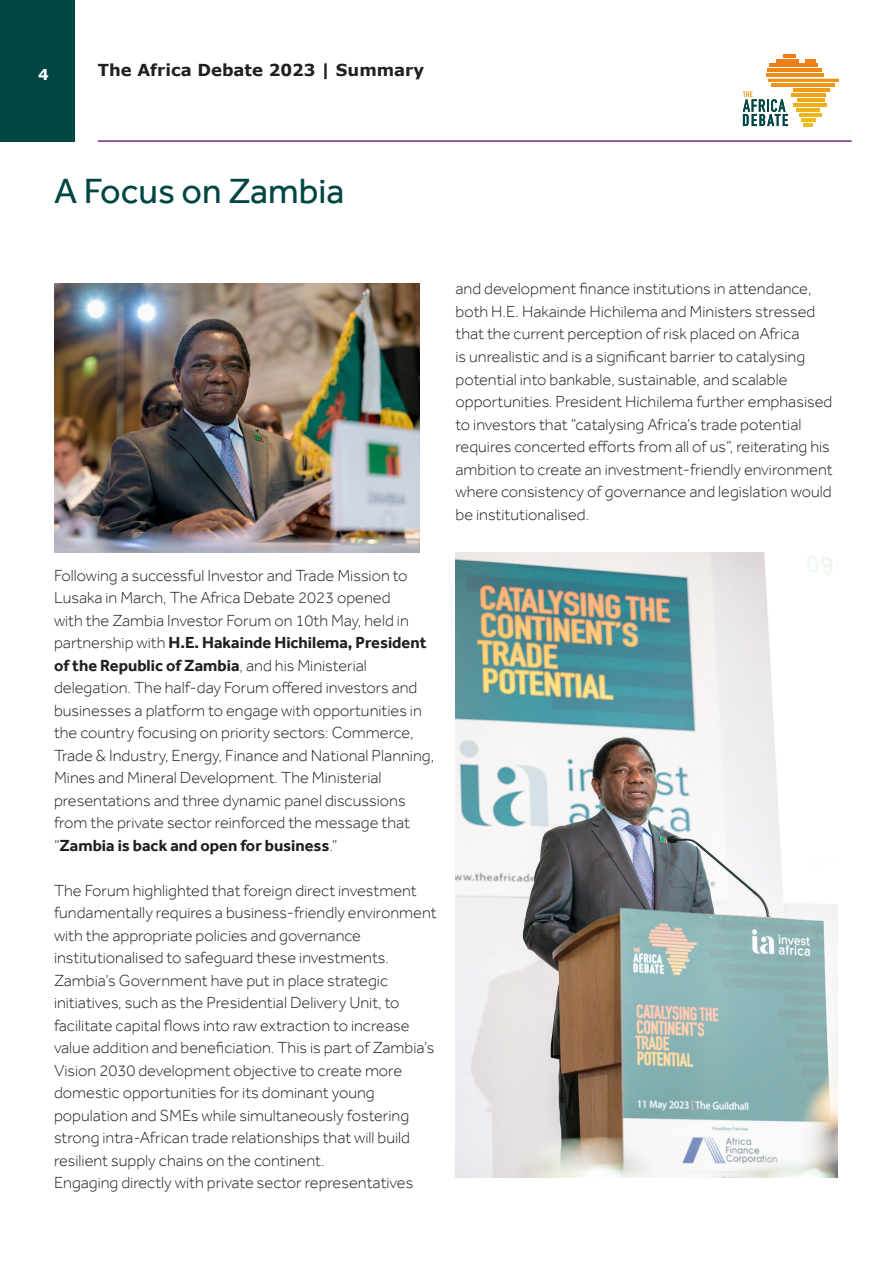
<style>
.page{position:relative;width:893px;height:1263px;background:#fff}
.page>*{position:absolute;margin:0;border:0;box-sizing:border-box;transform-origin:0 0}
.t1{font:36px "Effra";color:#004643}
.Paragraph_Style_1{font:300 16.5px/22.5px "Effra";color:#231f20}
.t2{font:700 16.5px "Verdana";color:#231f20}
.t3{font:700 15px "Verdana";color:#fff}
.s1{font-weight:700}
</style>
<div class="page">
<hr style="left:98px;top:140px;width:754px;height:2px;background:#702a83">
<div style="left:0;top:0;width:75px;height:142px;background:#004643"></div>
<svg style="left:783px;top:54px;width:12px;height:3px"></svg>
<svg style="left:806px;top:59px;width:10px;height:3px"></svg>
<hr style="left:776px;top:59px;width:22px;height:3px;background:#ef7d18">
<hr style="left:770px;top:64px;width:48px;height:3px;background:#ef8018">
<hr style="left:767px;top:69px;width:55px;height:3px;background:#ef8618">
<hr style="left:766px;top:74px;width:58px;height:3px;background:#ef8b18">
<svg style="left:768px;top:79px;width:71px;height:3px"></svg>
<hr style="left:771px;top:84px;width:64px;height:3px;background:#ef9718">
<hr style="left:794px;top:89px;width:36px;height:3px;background:#ef9d18">
<hr style="left:791px;top:94px;width:34px;height:3px;background:#efa118">
<hr style="left:798px;top:98px;width:27px;height:4px;background:#efa818">
<hr style="left:794px;top:103px;width:33px;height:4px;background:#efae18">
<hr style="left:796px;top:108px;width:24px;height:4px;background:#efb218">
<hr style="left:799px;top:113px;width:23px;height:3px;background:#efb718">
<hr style="left:801px;top:118px;width:14px;height:3px;background:#efbb18">
<svg style="left:803px;top:123px;width:10px;height:3px"></svg>
<svg style="left:743px;top:91px;width:45px;height:35px"></svg>
<img style="left:54px;top:283px;width:366px;height:270px">
<img style="left:455px;top:553px;width:383px;height:625px">
<p class="t3" style="left:38px;top:65px;width:12px">4</p>
<p class="t2" style="left:98px;top:60px;width:328px">The Africa Debate 2023 | Summary</p>
<p class="t1" style="left:54px;top:169px;width:292px">A Focus on Zambia</p>
<p class="Paragraph_Style_1" style="left:455px;top:278px;width:379px">and development finance institutions in attendance, both H.E. Hakainde Hichilema and Ministers stressed that the current perception of risk placed on Africa<br>is unrealistic and is a significant barrier to catalysing potential into bankable, sustainable, and scalable opportunities. President Hichilema further emphasised to investors that “catalysing Africa’s trade potential requires concerted efforts from all of us”, reiterating his ambition to create an investment-friendly environment where consistency of governance and legislation would be institutionalised.</p>
<p class="Paragraph_Style_1" style="left:54px;top:564px;width:382px">Following a successful Investor and Trade Mission to Lusaka in March, The Africa Debate 2023 opened<br>with the Zambia Investor Forum on 10th May, held in partnership with <span class="s1">H.E. Hakainde Hichilema, President of the Republic of Zambia</span>, and his Ministerial delegation. The half-day Forum offered investors and businesses a platform to engage with opportunities in the country focusing on priority sectors: Commerce, Trade &amp; Industry, Energy, Finance and National Planning, Mines and Mineral Development. The Ministerial presentations and three dynamic panel discussions from the private sector reinforced the message that “<span class="s1">Zambia is back and open for business</span>.”</p>
<p class="Paragraph_Style_1" style="left:54px;top:879px;width:384px">The Forum highlighted that foreign direct investment fundamentally requires a business-friendly environment with the appropriate policies and governance institutionalised to safeguard these investments.<br>Zambia’s Government have put in place strategic initiatives, such as the Presidential Delivery Unit, to facilitate capital flows into raw extraction to increase value addition and beneficiation. This is part of Zambia’s Vision 2030 development objective to create more domestic opportunities for its dominant young population and SMEs while simultaneously fostering strong intra-African trade relationships that will build resilient supply chains on the continent.</p>
<p class="Paragraph_Style_1" style="left:54px;top:1171px;width:361px">Engaging directly with private sector representatives</p>
</div>
